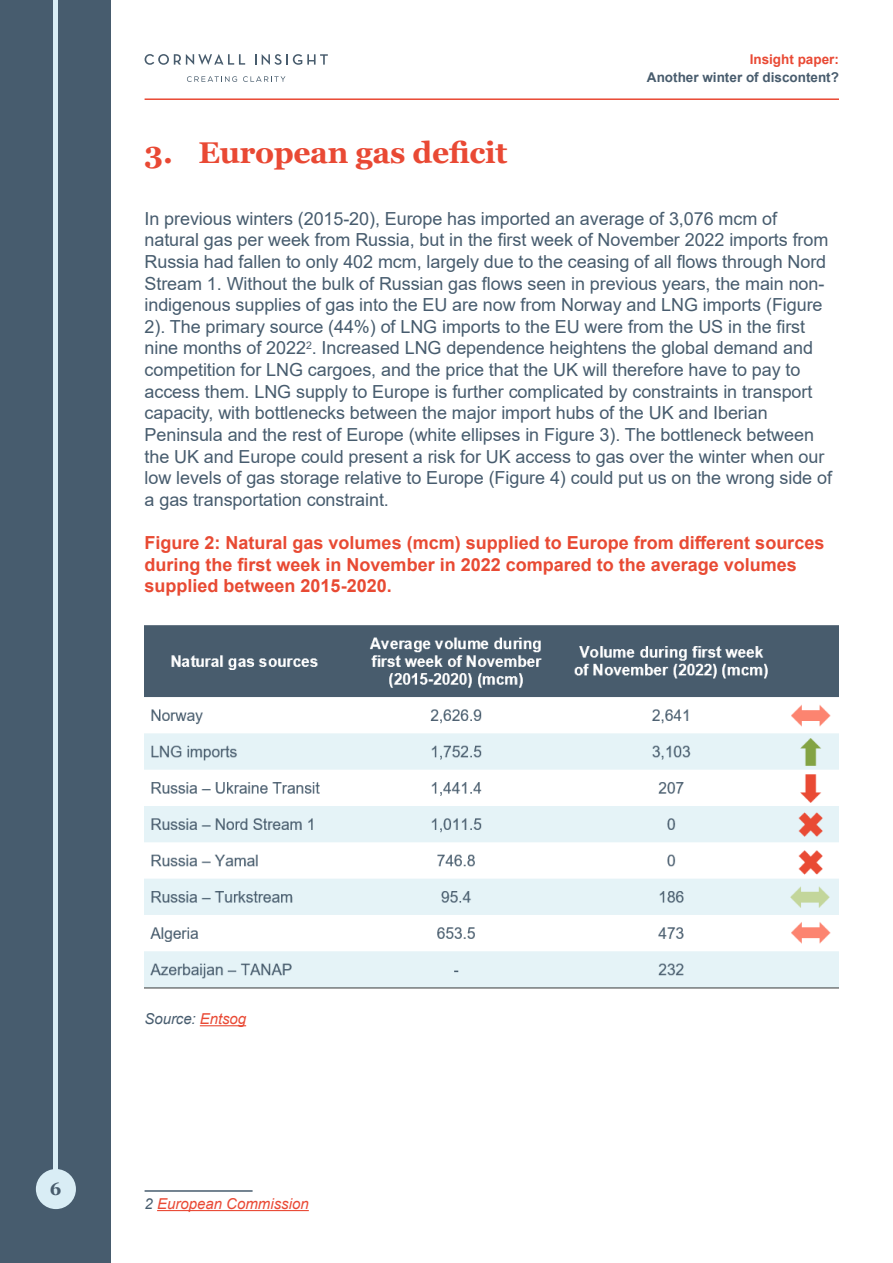
<style>
.page{position:relative;width:893px;height:1263px;background:#fff}
.page>*{position:absolute;margin:0;border:0;box-sizing:border-box;transform-origin:0 0}
.t1{font:700 30px "Georgia";letter-spacing:-.01em;color:#e94934}
.t2{font:18px/21.6px "Arial";letter-spacing:-.005em;color:#475c6e}
.t3{font:700 18px/21.6px "Arial";color:#e84a33}
.t4{font:700 18px "Georgia";color:#485c6d}
.t5{font:italic 15px "Arial";color:#e94934}
.t6{font:italic 15px "Arial";letter-spacing:-.005em;color:#475c6e}
.t7{font:700 13.5px "Arial";color:#485c6d}
.t8{font:700 13.5px "Arial";color:#e94934}
.s1{color:#e94934}
.s2{color:#475c6e}
</style>
<div class="page">
<div style="left:0;top:0;width:111px;height:1263px;background:#475c6e"></div>
<hr style="left:54px;top:0;width:4px;height:1206px;background:#d9edf5">
<div style="left:36px;top:1169px;width:40px;height:40px;background:#d9edf5;border-radius:50%"></div>
<svg style="left:145px;top:54px;width:100px;height:11px"></svg>
<svg style="left:262px;top:54px;width:66px;height:11px"></svg>
<svg style="left:187px;top:76px;width:50px;height:6px"></svg>
<svg style="left:243px;top:76px;width:42px;height:6px"></svg>
<hr style="left:145px;top:98px;width:694px;height:2px;background:#e94934">
<hr style="left:145px;top:1190px;width:108px;height:2px;background:#475c6e">
<hr style="left:157px;top:1210px;width:152px;height:1px;background:#e94934">
<hr style="left:200px;top:1025px;width:46px;height:1px;background:#e94934">
<img style="left:145px;top:625px;width:694px;height:364px">
<h1 class="t1" style="left:145px;top:133px;width:364px">3. European gas deficit</h1>
<p class="t8" style="left:750px;top:50px;width:91px">Insight paper:</p>
<p class="t7" style="left:647px;top:68px;width:194px">Another winter of discontent?</p>
<p class="t2" style="left:145px;top:208px;width:689px">In previous winters (2015-20), Europe has imported an average of 3,076 mcm of natural gas per week from Russia, but in the first week of November 2022 imports from Russia had fallen to only 402 mcm, largely due to the ceasing of all flows through Nord Stream 1. Without the bulk of Russian gas flows seen in previous years, the main non&shy;indigenous supplies of gas into the EU are now from Norway and LNG imports (Figure 2). The primary source (44%) of LNG imports to the EU were from the US in the first nine months of 2022<sup>2</sup>. Increased LNG dependence heightens the global demand and competition for LNG cargoes, and the price that the UK will therefore have to pay to access them. LNG supply to Europe is further complicated by constraints in transport capacity, with bottlenecks between the major import hubs of the UK and Iberian Peninsula and the rest of Europe (white ellipses in Figure 3). The bottleneck between the UK and Europe could present a risk for UK access to gas over the winter when our low levels of gas storage relative to Europe (Figure 4) could put us on the wrong side of a gas transportation constraint.</p>
<p class="t3" style="left:145px;top:532px;width:681px">Figure 2: Natural gas volumes (mcm) supplied to Europe from different sources during the first week in November in 2022 compared to the average volumes supplied between 2015-2020.</p>
<p class="t4" style="left:50px;top:1177px;width:13px">6</p>
<p class="t6" style="left:145px;top:1009px;width:103px">Source: <span class="s1">Entsog</span></p>
<p class="t5" style="left:145px;top:1194px;width:166px"><span class="s2">2</span> European Commission</p>
</div>
